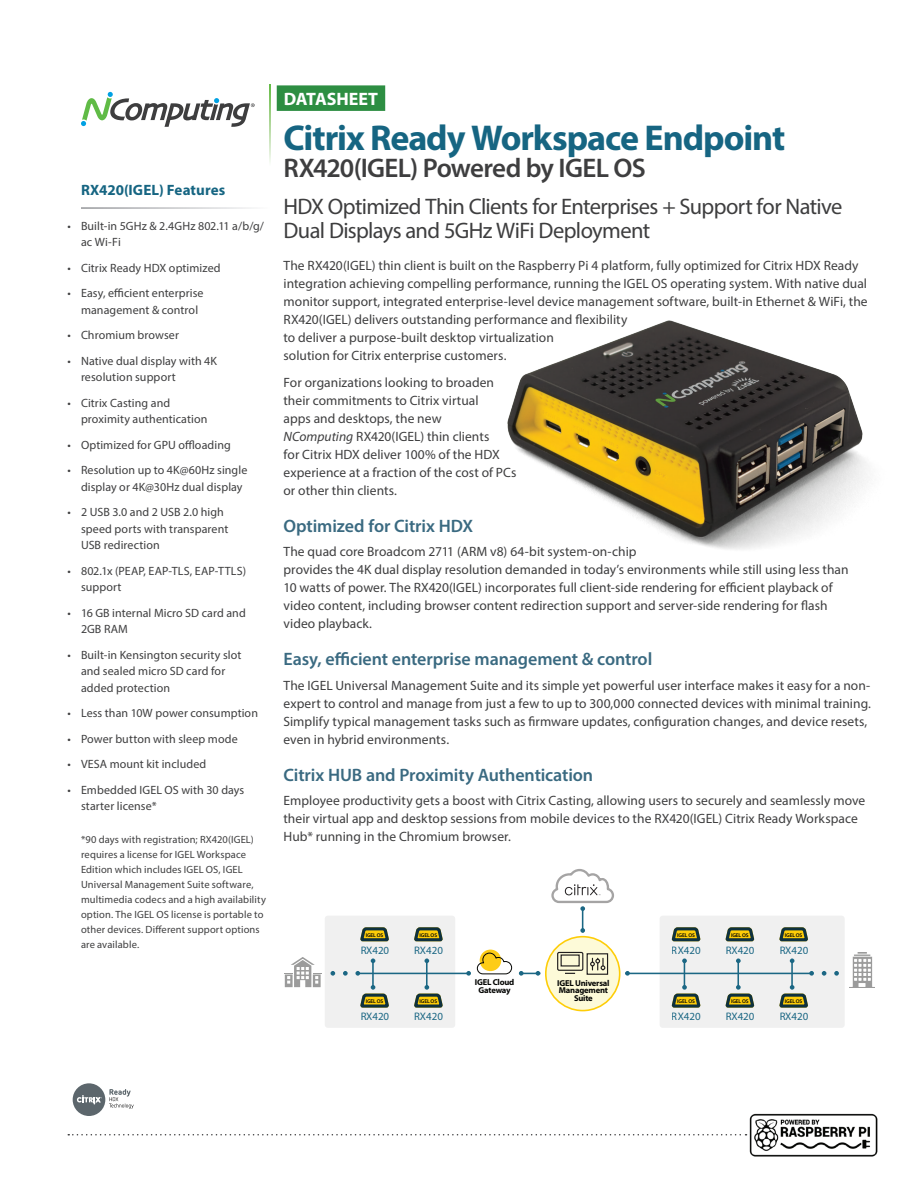
<style>
.page{position:relative;width:918px;height:1188px;background:#fff}
.page>*{position:absolute;margin:0;border:0;box-sizing:border-box;transform-origin:0 0}
.t1{font:700 36px "Myriad Pro";letter-spacing:-.03em;color:#166582}
.t2{font:600 27px "Myriad Pro";letter-spacing:-.025em;color:#3e3e3f}
.t3{font:22.5px/24px "Myriad Pro";letter-spacing:-.03em;color:#3e3e3f}
.t4{font:600 18px "Myriad Pro";letter-spacing:-.005em;color:#3a6a81}
.t5{font:700 18px "Myriad Pro";color:#fff}
.t6{font:700 15px "Myriad Pro";letter-spacing:.005em;color:#166582}
.t7{font:13.5px/18px "Myriad Pro";letter-spacing:.005em;color:#3e3e3f}
.t8{font:12px/16.5px "Myriad Pro";letter-spacing:.01em;color:#3e3e3f}
.t9{font:10.95px "Myriad Pro";color:#1b6784}
.t10{font:10.5px/15px "Myriad Pro";letter-spacing:.01em;color:#3e3e3f}
.t11{font:700 8.55px/7.8px "Myriad Pro";letter-spacing:-.025em;color:#040503;text-align:center}
.t12{font:600 5.4px "Myriad Pro";letter-spacing:-.025em;color:#040503}
.s1{font-style:italic}
</style>
<div class="page">
<svg style="left:81px;top:92px;width:174px;height:35px"></svg>
<svg style="left:269px;top:84px;width:2px;height:78px"></svg>
<div style="left:277px;top:85px;width:108px;height:26px;background:#2d8e42"></div>
<img style="left:507px;top:320px;width:361px;height:230px">
<img style="left:750px;top:1113px;width:127px;height:44px">
<svg style="left:68px;top:1134px;width:679px;height:2px"></svg>
<div style="left:73px;top:1083px;width:32px;height:33px;background:#5c666c;border-radius:50%"></div>
<svg style="left:77px;top:1095px;width:25px;height:9px"></svg>
<svg style="left:109px;top:1089px;width:25px;height:20px"></svg>
<div style="left:546px;top:937px;width:74px;height:74px;background:#fdfad8;border-radius:50%"></div>
<div style="left:545px;top:936px;width:75px;height:75px;border:2px solid #fecd08;border-radius:50%"></div>
<div style="left:557px;top:952px;width:26px;height:19px;border:1px solid #201d1e"></div>
<div style="left:587px;top:953px;width:21px;height:22px;border:1px solid #201d1e"></div>
<svg style="left:590px;top:958px;width:15px;height:12px"></svg>
<div style="left:325px;top:916px;width:130px;height:112px;background:#f0f0f0;border-radius:3px"></div>
<svg style="left:355px;top:971px;width:5px;height:5px"></svg>
<svg style="left:343px;top:971px;width:5px;height:5px"></svg>
<svg style="left:331px;top:971px;width:4px;height:5px"></svg>
<hr style="left:372px;top:961px;width:2px;height:27px;background:#1b6784">
<svg style="left:371px;top:958px;width:4px;height:5px"></svg>
<hr style="left:426px;top:961px;width:2px;height:27px;background:#1b6784">
<svg style="left:425px;top:958px;width:4px;height:5px"></svg>
<svg style="left:414px;top:985px;width:29px;height:23px"></svg>
<svg style="left:414px;top:927px;width:29px;height:15px"></svg>
<svg style="left:360px;top:985px;width:29px;height:23px"></svg>
<svg style="left:360px;top:927px;width:29px;height:15px"></svg>
<hr style="left:358px;top:973px;width:110px;height:1px;background:#1b6784">
<svg style="left:625px;top:971px;width:5px;height:5px"></svg>
<svg style="left:519px;top:971px;width:21px;height:5px"></svg>
<svg style="left:466px;top:971px;width:5px;height:5px"></svg>
<svg style="left:284px;top:957px;width:37px;height:30px"></svg>
<img style="left:852px;top:953px;width:21px;height:34px">
<div style="left:660px;top:916px;width:185px;height:112px;background:#f0f0f0;border-radius:3px"></div>
<svg style="left:809px;top:971px;width:5px;height:5px"></svg>
<svg style="left:822px;top:971px;width:4px;height:5px"></svg>
<svg style="left:834px;top:971px;width:5px;height:5px"></svg>
<hr style="left:737px;top:961px;width:2px;height:27px;background:#1b6784">
<svg style="left:736px;top:958px;width:5px;height:5px"></svg>
<hr style="left:791px;top:961px;width:2px;height:27px;background:#1b6784">
<svg style="left:790px;top:958px;width:4px;height:5px"></svg>
<svg style="left:779px;top:985px;width:29px;height:23px"></svg>
<svg style="left:779px;top:927px;width:29px;height:15px"></svg>
<svg style="left:725px;top:985px;width:30px;height:23px"></svg>
<svg style="left:725px;top:927px;width:30px;height:15px"></svg>
<svg style="left:671px;top:958px;width:32px;height:50px"></svg>
<svg style="left:671px;top:927px;width:30px;height:15px"></svg>
<hr style="left:626px;top:973px;width:185px;height:1px;background:#1b6784">
<svg style="left:551px;top:869px;width:63px;height:64px"></svg>
<div style="left:480px;top:950px;width:21px;height:21px;background:#fdcc17;border-radius:50%"></div>
<svg style="left:477px;top:952px;width:35px;height:23px"></svg>
<p class="t6" style="left:81px;top:180px;width:146px">RX420(IGEL) Features</p>
<p class="t8" style="left:81px;top:217px;width:185px;text-indent:-14px">• Built-in 5GHz &amp; 2.4GHz 802.11 a/b/g/ ac Wi-Fi</p>
<p class="t8" style="left:68px;top:259px;width:155px">• Citrix Ready HDX optimized</p>
<p class="t8" style="left:81px;top:285px;width:124px;text-indent:-14px">• Easy, efficient enterprise management &amp; control</p>
<p class="t8" style="left:68px;top:327px;width:113px">• Chromium browser</p>
<p class="t8" style="left:81px;top:352px;width:138px;text-indent:-14px">• Native dual display with 4K resolution support</p>
<p class="t8" style="left:81px;top:394px;width:128px;text-indent:-14px">• Citrix Casting and proximity authentication</p>
<p class="t8" style="left:68px;top:436px;width:165px">• Optimized for GPU offloading</p>
<p class="t8" style="left:81px;top:462px;width:168px;text-indent:-14px">• Resolution up to 4K@60Hz single display or 4K@30Hz dual display</p>
<p class="t8" style="left:81px;top:504px;width:149px;text-indent:-14px">• 2 USB 3.0 and 2 USB 2.0 high speed ports with transparent<br>USB redirection</p>
<p class="t8" style="left:81px;top:562px;width:167px;text-indent:-14px">• 802.1x (PEAP, EAP-TLS, EAP-TTLS) support</p>
<p class="t8" style="left:81px;top:604px;width:166px;text-indent:-14px">• 16 GB internal Micro SD card and<br>2GB RAM</p>
<p class="t8" style="left:81px;top:646px;width:162px;text-indent:-14px">• Built-in Kensington security slot and sealed micro SD card for added protection</p>
<p class="t8" style="left:68px;top:705px;width:192px">• Less than 10W power consumption</p>
<p class="t8" style="left:68px;top:730px;width:172px">• Power button with sleep mode</p>
<p class="t8" style="left:68px;top:756px;width:140px">• VESA mount kit included</p>
<p class="t8" style="left:81px;top:781px;width:165px;text-indent:-14px">• Embedded IGEL OS with 30 days starter license*</p>
<p class="t10" style="left:81px;top:832px;width:186px">*90 days with registration; RX420(IGEL) requires a license for IGEL Workspace Edition which includes IGEL OS, IGEL Universal Management Suite software, multimedia codecs and a high availability option. The IGEL OS license is portable to other devices. Different support options are available.</p>
<h3 class="t5" style="left:284px;top:87px;width:96px">DATASHEET</h3>
<h1 class="t1" style="left:284px;top:114px;width:503px">Citrix Ready Workspace Endpoint</h1>
<h2 class="t2" style="left:284px;top:151px;width:364px">RX420(IGEL) Powered by IGEL OS</h2>
<h3 class="t3" style="left:284px;top:195px;width:560px">HDX Optimized Thin Clients for Enterprises + Support for Native<br>Dual Displays and 5GHz WiFi Deployment</h3>
<p class="t7" style="left:284px;top:256px;width:586px">The RX420(IGEL) thin client is built on the Raspberry Pi 4 platform, fully optimized for Citrix HDX Ready integration achieving compelling performance, running the IGEL OS operating system. With native dual monitor support, integrated enterprise-level device management software, built-in Ethernet &amp; WiFi, the RX420(IGEL) delivers outstanding performance and flexibility<br>to deliver a purpose-built desktop virtualization<br>solution for Citrix enterprise customers.</p>
<p class="t7" style="left:284px;top:373px;width:235px">For organizations looking to broaden their commitments to Citrix virtual<br>apps and desktops, the new<br><span class="s1">NComputing</span> RX420(IGEL) thin clients<br>for Citrix HDX deliver 100% of the HDX experience at a fraction of the cost of PCs or other thin clients.</p>
<h3 class="t4" style="left:284px;top:514px;width:191px">Optimized for Citrix HDX</h3>
<p class="t7" style="left:284px;top:543px;width:567px">The quad core Broadcom 2711 (ARM v8) 64-bit system-on-chip<br>provides the 4K dual display resolution demanded in today’s environments while still using less than 10 watts of power. The RX420(IGEL) incorporates full client-side rendering for efficient playback of video content, including browser content redirection support and server-side rendering for flash video playback.</p>
<h3 class="t4" style="left:284px;top:648px;width:370px">Easy, efficient enterprise management &amp; control</h3>
<p class="t7" style="left:284px;top:676px;width:589px">The IGEL Universal Management Suite and its simple yet powerful user interface makes it easy for a non&shy;expert to control and manage from just a few to up to 300,000 connected devices with minimal training.<br>Simplify typical management tasks such as firmware updates, configuration changes, and device resets, even in hybrid environments.</p>
<h3 class="t4" style="left:284px;top:763px;width:311px">Citrix HUB and Proximity Authentication</h3>
<p class="t7" style="left:284px;top:792px;width:583px">Employee productivity gets a boost with Citrix Casting, allowing users to securely and seamlessly move their virtual app and desktop sessions from mobile devices to the RX420(IGEL) Citrix Ready Workspace<br>Hub* running in the Chromium browser.</p>
<p class="t12" style="left:366px;top:932px;width:19px">IGEL OS</p>
<p class="t12" style="left:420px;top:932px;width:19px">IGEL OS</p>
<p class="t12" style="left:677px;top:932px;width:19px">IGEL OS</p>
<p class="t12" style="left:731px;top:932px;width:19px">IGEL OS</p>
<p class="t12" style="left:785px;top:932px;width:19px">IGEL OS</p>
<p class="t9" style="left:360px;top:943px;width:30px">RX420</p>
<p class="t9" style="left:414px;top:943px;width:30px">RX420</p>
<p class="t9" style="left:672px;top:943px;width:30px">RX420</p>
<p class="t9" style="left:726px;top:943px;width:30px">RX420</p>
<p class="t9" style="left:779px;top:943px;width:30px">RX420</p>
<p class="t12" style="left:366px;top:998px;width:19px">IGEL OS</p>
<p class="t12" style="left:420px;top:998px;width:19px">IGEL OS</p>
<p class="t11" style="left:475px;top:978px;width:41px">IGEL Cloud<br>Gateway</p>
<p class="t11" style="left:557px;top:978px;width:54px">IGEL Universal<br>Management<br>Suite</p>
<p class="t12" style="left:677px;top:998px;width:19px">IGEL OS</p>
<p class="t12" style="left:731px;top:998px;width:19px">IGEL OS</p>
<p class="t12" style="left:785px;top:998px;width:19px">IGEL OS</p>
<p class="t9" style="left:360px;top:1010px;width:30px">RX420</p>
<p class="t9" style="left:414px;top:1010px;width:30px">RX420</p>
<p class="t9" style="left:672px;top:1010px;width:30px">RX420</p>
<p class="t9" style="left:726px;top:1010px;width:30px">RX420</p>
<p class="t9" style="left:779px;top:1010px;width:30px">RX420</p>
</div>
